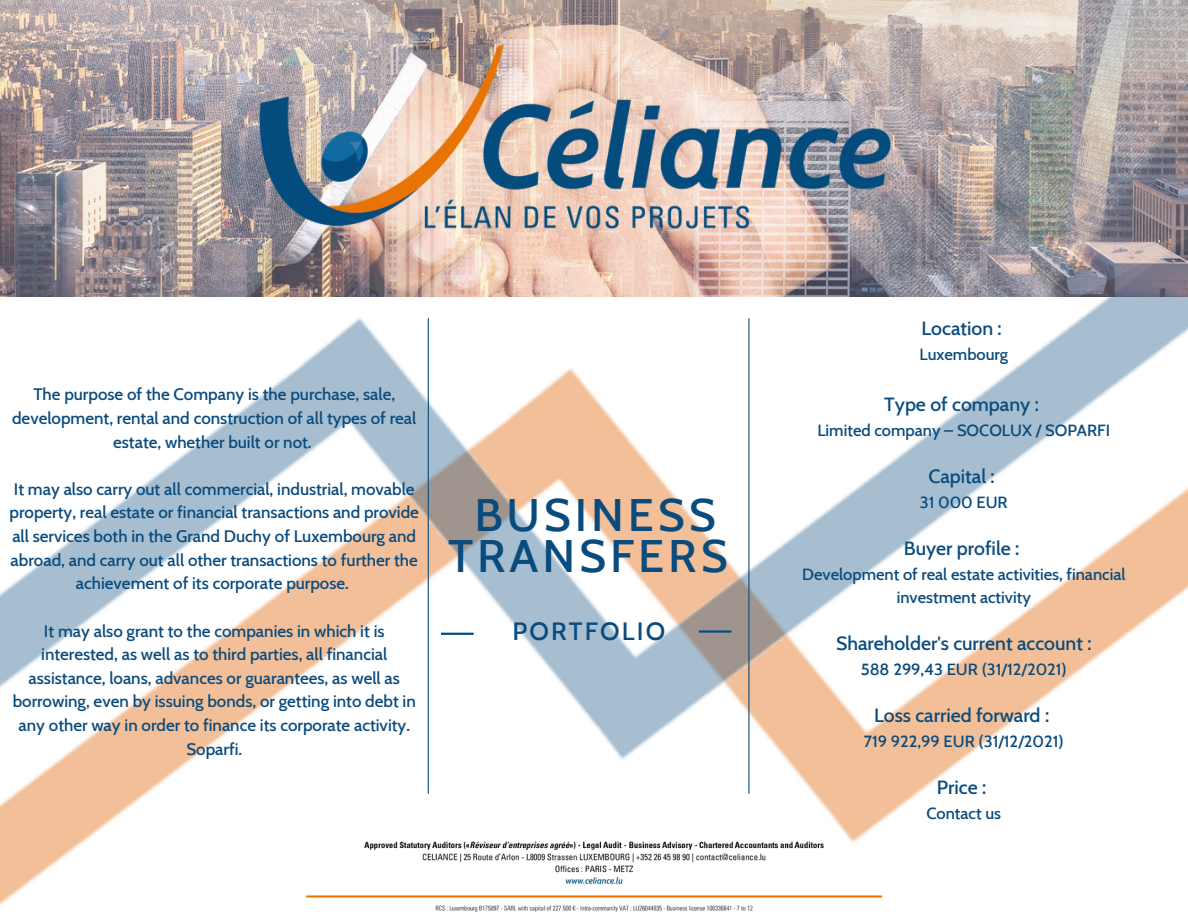
<style>
.page{position:relative;width:1188px;height:918px;background:#fff}
.page>*{position:absolute;margin:0;border:0;box-sizing:border-box;transform-origin:0 0}
.t1{font:500 46.5px/41.7px "Cabin";letter-spacing:.085em;color:#0a4b7d;text-align:center}
.t2{font:500 25.5px "Cabin";letter-spacing:.085em;color:#0a4b7d}
.t3{font:500 19.5px "Cabin";color:#0a4b7d}
.t4{font:500 16.95px/23.7px "Cabin";color:#0a4b7d;text-align:center}
.t5{font:500 16.5px/22.5px "Cabin";color:#0a4b7d;text-align:center}
</style>
<div class="page">
<img style="left:0;top:296px;width:1188px;height:610px">
<hr style="left:748px;top:319px;width:1px;height:474px;background:#0a4b7d">
<hr style="left:428px;top:319px;width:1px;height:474px;background:#0a4b7d">
<img style="left:0;top:0;width:1188px;height:296px">
<img style="left:200px;top:0;width:749px;height:288px">
<hr style="left:441px;top:633px;width:33px;height:2px;background:#0a4b7d">
<hr style="left:699px;top:630px;width:32px;height:3px;background:#0a4b7d">
<img style="left:277px;top:826px;width:634px;height:86px">
<p class="t4" style="left:12px;top:382px;width:406px">The purpose of the Company is the purchase, sale, development, rental and construction of all types of real estate, whether built or not.</p>
<p class="t4" style="left:10px;top:477px;width:411px">It may also carry out all commercial, industrial, movable property, real estate or financial transactions and provide all services both in the Grand Duchy of Luxembourg and abroad, and carry out all other transactions to further the achievement of its corporate purpose.</p>
<p class="t4" style="left:13px;top:619px;width:405px">It may also grant to the companies in which it is interested, as well as to third parties, all financial assistance, loans, advances or guarantees, as well as borrowing, even by issuing bonds, or getting into debt in any other way in order to finance its corporate activity.<br>Soparfi.</p>
<h1 class="t1" style="left:448px;top:493px;width:281px">BUSINESS<br>TRANSFERS</h1>
<h2 class="t2" style="left:512px;top:615px;width:154px">PORTFOLIO</h2>
<p class="t3" style="left:922px;top:316px;width:82px">Location :</p>
<p class="t5" style="left:919px;top:342px;width:90px">Luxembourg</p>
<p class="t3" style="left:884px;top:393px;width:156px">Type of company :</p>
<p class="t5" style="left:817px;top:419px;width:294px">Limited company – SOCOLUX / SOPARFI</p>
<p class="t3" style="left:928px;top:465px;width:68px">Capital :</p>
<p class="t5" style="left:920px;top:491px;width:89px">31 000 EUR</p>
<p class="t3" style="left:904px;top:537px;width:117px">Buyer profile :</p>
<p class="t5" style="left:802px;top:563px;width:325px">Development of real estate activities, financial investment activity</p>
<p class="t3" style="left:836px;top:631px;width:257px">Shareholder's current account :</p>
<p class="t5" style="left:861px;top:657px;width:208px">588 299,43 EUR (31/12/2021)</p>
<p class="t3" style="left:874px;top:703px;width:177px">Loss carried forward :</p>
<p class="t5" style="left:864px;top:729px;width:201px">719 922,99 EUR (31/12/2021)</p>
<p class="t3" style="left:937px;top:775px;width:51px">Price :</p>
<p class="t5" style="left:926px;top:801px;width:76px">Contact us</p>
</div>
